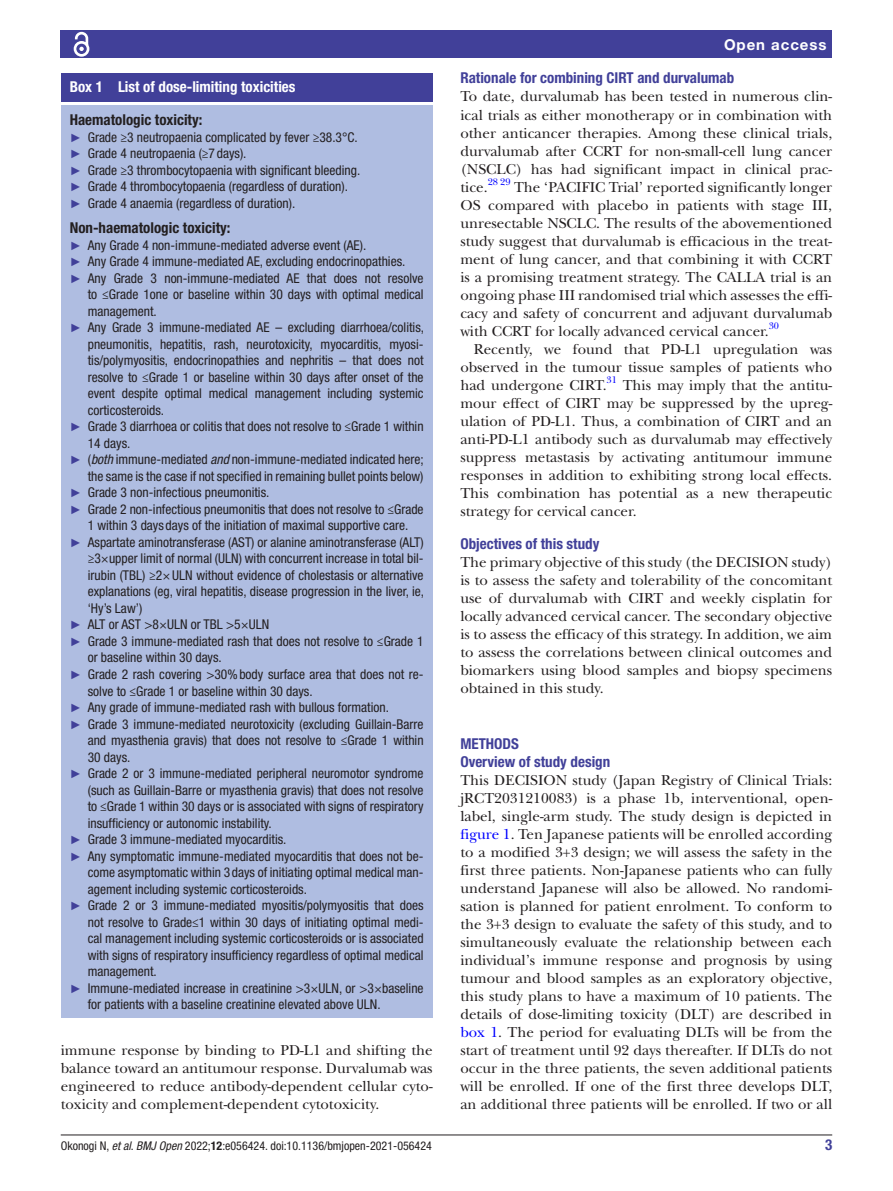
<style>
.page{position:relative;width:893px;height:1191px;background:#fff}
.page>*{position:absolute;margin:0;border:0;box-sizing:border-box;transform-origin:0 0}
.t1{font:15px/18px "New Baskerville";color:#231f20;text-align:justify}
.t2{font:700 condensed 15px/18px "Helvetica Neue LT Std";color:#414099}
.t3{font:700 condensed 15px "Helvetica Neue LT Std";color:#231f20}
.t4{font:700 condensed 15px "Helvetica Neue LT Std";color:#fff}
.t5{font:700 15px "Helvetica Neue LT Std";letter-spacing:.065em;color:#fff}
.t6{font:condensed 13.5px/16.5px "Helvetica Neue LT Std";color:#231f20}
.t7{font:condensed 12px "Helvetica Neue LT Std";color:#231f20}
.t8{font:9.9px "New Baskerville";color:#00f}
.s1{font-family:"Arial";font-stretch:normal;font-size:12px;color:#414099}
.s2{font-style:italic}
.s3{color:#00f}
.s4{font-weight:700}
</style>
<div class="page">
<hr style="left:61px;top:1134px;width:771px;height:1px;background:#231f20">
<div style="left:61px;top:31px;width:771px;height:27px;background:#414099"></div>
<svg style="left:73px;top:31px;width:17px;height:26px"></svg>
<div style="left:61px;top:73px;width:372px;height:28px;background:#414099"></div>
<div style="left:61px;top:106px;width:372px;height:912px;background:#afbde1"></div>
<p class="t4" style="left:70px;top:78px;width:227px">Box 1 List of dose-limiting toxicities</p>
<p class="t3" style="left:70px;top:111px;width:134px">Haematologic toxicity:</p>
<p class="t6" style="left:70px;top:129px;width:292px"><span class="s1">►</span> Grade ≥3 neutropaenia complicated by fever ≥38.3°C. <span class="s1">►</span> Grade 4 neutropaenia (≥7 days).<br><span class="s1">►</span> Grade ≥3 thrombocytopaenia with significant bleeding. <span class="s1">►</span> Grade 4 thrombocytopaenia (regardless of duration). <span class="s1">►</span> Grade 4 anaemia (regardless of duration).</p>
<p class="t3" style="left:70px;top:219px;width:162px">Non-haematologic toxicity:</p>
<p class="t6" style="left:70px;top:237px;width:298px"><span class="s1">►</span> Any Grade 4 non-immune-mediated adverse event (AE).</p>
<p class="t6" style="left:70px;top:253px;width:337px"><span class="s1">►</span> Any Grade 4 immune-mediated AE, excluding endocrinopathies.</p>
<p class="t6" style="left:70px;top:270px;width:355px"><span class="s1">►</span> Any Grade 3 non-immune-mediated AE that does not resolve</p>
<p class="t6" style="left:88px;top:286px;width:337px">to ≤Grade 1one or baseline within 30 days with optimal medical</p>
<p class="t6" style="left:88px;top:303px;width:71px">management.</p>
<p class="t6" style="left:70px;top:319px;width:356px"><span class="s1">►</span> Any Grade 3 immune-mediated AE – excluding diarrhoea/colitis,</p>
<p class="t6" style="left:88px;top:336px;width:337px">pneumonitis, hepatitis, rash, neurotoxicity, myocarditis, myosi-</p>
<p class="t6" style="left:88px;top:352px;width:337px">tis/polymyositis, endocrinopathies and nephritis – that does not</p>
<p class="t6" style="left:88px;top:369px;width:337px">resolve to ≤Grade 1 or baseline within 30 days after onset of the</p>
<p class="t6" style="left:88px;top:385px;width:337px">event despite optimal medical management including systemic</p>
<p class="t6" style="left:88px;top:402px;width:78px">corticosteroids.</p>
<p class="t6" style="left:70px;top:418px;width:355px"><span class="s1">►</span> Grade 3 diarrhoea or colitis that does not resolve to ≤Grade 1 within</p>
<p class="t6" style="left:88px;top:435px;width:44px">14 days.</p>
<p class="t6" style="left:70px;top:451px;width:355px"><span class="s1">►</span> (<span class="s2">both</span> immune-mediated <span class="s2">and</span> non-immune-mediated indicated here;</p>
<p class="t6" style="left:88px;top:468px;width:337px">the same is the case if not specified in remaining bullet points below)</p>
<p class="t6" style="left:70px;top:484px;width:201px"><span class="s1">►</span> Grade 3 non-infectious pneumonitis.</p>
<p class="t6" style="left:70px;top:501px;width:355px"><span class="s1">►</span> Grade 2 non-infectious pneumonitis that does not resolve to ≤Grade</p>
<p class="t6" style="left:88px;top:517px;width:322px">1 within 3 days days of the initiation of maximal supportive care.</p>
<p class="t6" style="left:70px;top:534px;width:355px"><span class="s1">►</span> Aspartate aminotransferase (AST) or alanine aminotransferase (ALT)</p>
<p class="t6" style="left:88px;top:550px;width:337px">≥3×upper limit of normal (ULN) with concurrent increase in total bil-</p>
<p class="t6" style="left:88px;top:567px;width:337px">irubin (TBL) ≥2×ULN without evidence of cholestasis or alternative</p>
<p class="t6" style="left:88px;top:583px;width:338px">explanations (eg, viral hepatitis, disease progression in the liver, ie,</p>
<p class="t6" style="left:88px;top:600px;width:56px">‘Hy’s Law’)</p>
<p class="t6" style="left:70px;top:616px;width:201px"><span class="s1">►</span> ALT or AST &gt;8×ULN or TBL &gt;5×ULN</p>
<p class="t6" style="left:70px;top:633px;width:355px"><span class="s1">►</span> Grade 3 immune-mediated rash that does not resolve to ≤Grade 1</p>
<p class="t6" style="left:88px;top:649px;width:136px">or baseline within 30 days.</p>
<p class="t6" style="left:70px;top:666px;width:355px"><span class="s1">►</span> Grade 2 rash covering &gt;30%body surface area that does not re-</p>
<p class="t6" style="left:88px;top:682px;width:226px">solve to ≤Grade 1 or baseline within 30 days.</p>
<p class="t6" style="left:70px;top:699px;width:321px"><span class="s1">►</span> Any grade of immune-mediated rash with bullous formation.</p>
<p class="t6" style="left:70px;top:715px;width:355px"><span class="s1">►</span> Grade 3 immune-mediated neurotoxicity (excluding Guillain-Barre</p>
<p class="t6" style="left:88px;top:732px;width:337px">and myasthenia gravis) that does not resolve to ≤Grade 1 within</p>
<p class="t6" style="left:88px;top:748px;width:44px">30 days.</p>
<p class="t6" style="left:70px;top:765px;width:355px"><span class="s1">►</span> Grade 2 or 3 immune-mediated peripheral neuromotor syndrome</p>
<p class="t6" style="left:88px;top:781px;width:337px">(such as Guillain-Barre or myasthenia gravis) that does not resolve</p>
<p class="t6" style="left:88px;top:798px;width:337px">to ≤Grade 1 within 30 days or is associated with signs of respiratory</p>
<p class="t6" style="left:88px;top:814px;width:186px">insufficiency or autonomic instability.</p>
<p class="t6" style="left:70px;top:831px;width:218px"><span class="s1">►</span> Grade 3 immune-mediated myocarditis.</p>
<p class="t6" style="left:70px;top:847px;width:355px"><span class="s1">►</span> Any symptomatic immune-mediated myocarditis that does not be-</p>
<p class="t6" style="left:88px;top:864px;width:337px">come asymptomatic within 3 days of initiating optimal medical man-</p>
<p class="t6" style="left:88px;top:880px;width:221px">agement including systemic corticosteroids.</p>
<p class="t6" style="left:70px;top:897px;width:355px"><span class="s1">►</span> Grade 2 or 3 immune-mediated myositis/polymyositis that does</p>
<p class="t6" style="left:88px;top:913px;width:337px">not resolve to Grade≤1 within 30 days of initiating optimal medi-</p>
<p class="t6" style="left:88px;top:930px;width:337px">cal management including systemic corticosteroids or is associated</p>
<p class="t6" style="left:88px;top:946px;width:337px">with signs of respiratory insufficiency regardless of optimal medical</p>
<p class="t6" style="left:88px;top:963px;width:71px">management.</p>
<p class="t6" style="left:70px;top:979px;width:355px"><span class="s1">►</span> Immune-mediated increase in creatinine &gt;3×ULN, or &gt;3×baseline</p>
<p class="t6" style="left:88px;top:996px;width:294px">for patients with a baseline creatinine elevated above ULN.</p>
<p class="t1" style="left:61px;top:1041px;width:373px">immune response by binding to PD-L1 and shifting the balance toward an antitumour response. Durvalumab was engineered to reduce antibody-dependent cellular cyto&shy;toxicity and complement-dependent cytotoxicity.</p>
<p class="t5" style="left:724px;top:35px;width:104px">Open access</p>
<p class="t2" style="left:460px;top:69px;width:275px">Rationale for combining CIRT and durvalumab</p>
<p class="t1" style="left:460px;top:88px;width:373px">To date, durvalumab has been tested in numerous clin&shy;ical trials as either monotherapy or in combination with other anticancer therapies. Among these clinical trials, durvalumab after CCRT for non-small-cell lung cancer (NSCLC) has had significant impact in clinical prac&shy;tice.<sup>28</sup> <sup>29</sup> The ‘PACIFIC Trial’ reported significantly longer OS compared with placebo in patients with stage III, unresectable NSCLC. The results of the abovementioned study suggest that durvalumab is efficacious in the treat&shy;ment of lung cancer, and that combining it with CCRT is a promising treatment strategy. The CALLA trial is an ongoing phase III randomised trial which assesses the effi&shy;cacy and safety of concurrent and adjuvant durvalumab with CCRT for locally advanced cervical cancer.</p>
<p class="t8" style="left:769px;top:320px;width:12px">30</p>
<p class="t1" style="left:460px;top:340px;width:373px;text-indent:14px">Recently, we found that PD-L1 upregulation was observed in the tumour tissue samples of patients who had undergone CIRT.</p>
<p class="t8" style="left:607px;top:374px;width:12px">31</p>
<p class="t1" style="left:460px;top:376px;width:373px;text-indent:162px">This may imply that the antitu&shy;mour effect of CIRT may be suppressed by the upreg&shy;ulation of PD-L1. Thus, a combination of CIRT and an anti-PD-L1 antibody such as durvalumab may effectively suppress metastasis by activating antitumour immune responses in addition to exhibiting strong local effects.<br>This combination has potential as a new therapeutic strategy for cervical cancer.</p>
<p class="t2" style="left:460px;top:535px;width:141px">Objectives of this study</p>
<p class="t1" style="left:460px;top:553px;width:373px">The primary objective of this study (the DECISION study) is to assess the safety and tolerability of the concomitant use of durvalumab with CIRT and weekly cisplatin for locally advanced cervical cancer. The secondary objective is to assess the efficacy of this strategy. In addition, we aim to assess the correlations between clinical outcomes and biomarkers using blood samples and biopsy specimens obtained in this study.</p>
<p class="t2" style="left:460px;top:734px;width:151px">METHODS<br>Overview of study design</p>
<p class="t1" style="left:460px;top:771px;width:373px">This DECISION study (Japan Registry of Clinical Trials: jRCT2031210083) is a phase 1b, interventional, open&shy;label, single-arm study. The study design is depicted in <span class="s3">figure 1</span>. Ten Japanese patients will be enrolled according to a modified 3+3 design; we will assess the safety in the first three patients. Non-Japanese patients who can fully understand Japanese will also be allowed. No randomi&shy;sation is planned for patient enrolment. To conform to the 3+3 design to evaluate the safety of this study, and to simultaneously evaluate the relationship between each individual’s immune response and prognosis by using tumour and blood samples as an exploratory objective, this study plans to have a maximum of 10 patients. The details of dose-limiting toxicity (DLT) are described in <span class="s3">box 1</span>. The period for evaluating DLTs will be from the start of treatment until 92 days thereafter. If DLTs do not occur in the three patients, the seven additional patients will be enrolled. If one of the first three develops DLT, an additional three patients will be enrolled. If two or all</p>
<p class="t7" style="left:61px;top:1138px;width:373px">Okonogi N, <span class="s2">et al</span>. <span class="s2">BMJ Open</span> 2022;<span class="s4">12</span>:e056424. doi:10.1136/bmjopen-2021-056424</p>
<p class="t2" style="left:825px;top:1135px;width:9px">3</p>
</div>
